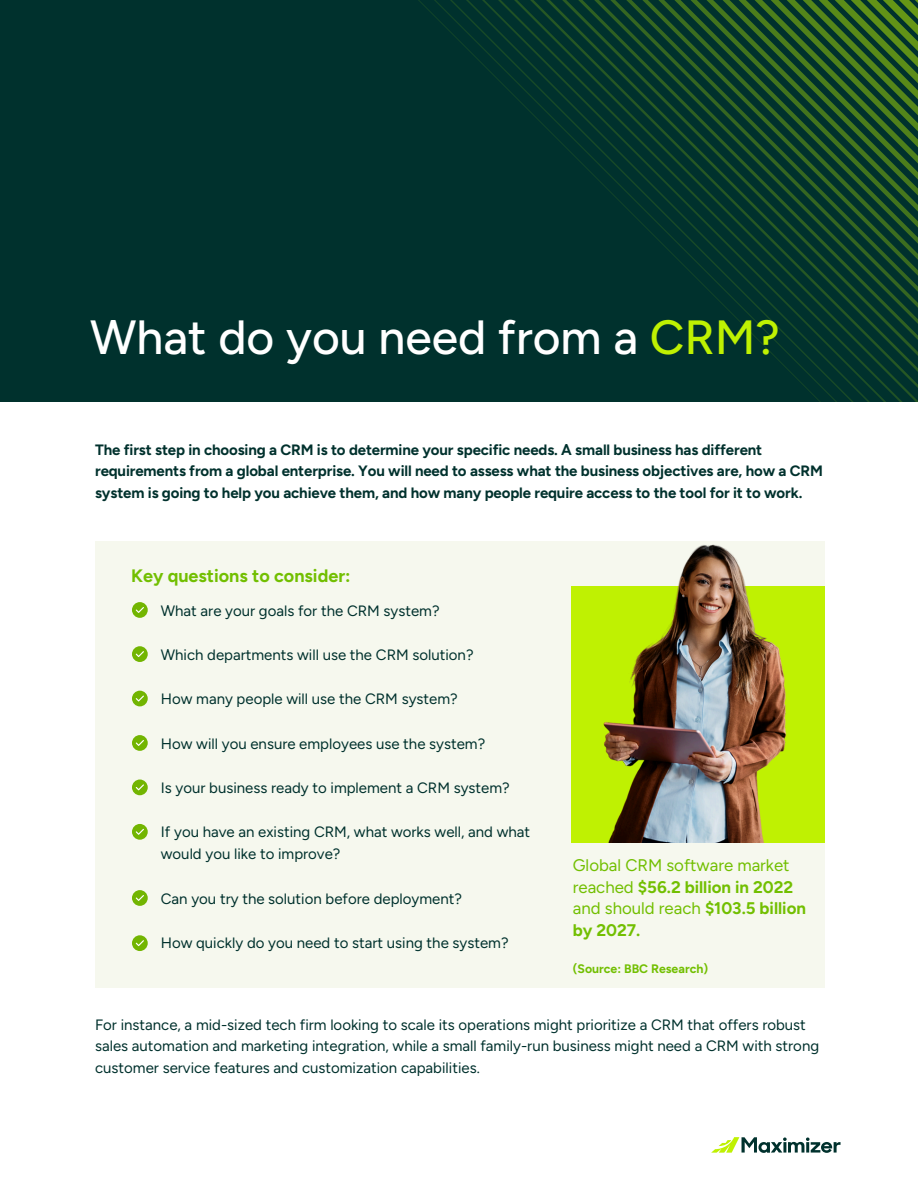
<style>
.page{position:relative;width:918px;height:1188px;background:#fff}
.page>*{position:absolute;margin:0;border:0;box-sizing:border-box;transform-origin:0 0}
.t1{font:500 48px "Figtree";color:#fff}
.t2{font:700 18px "Figtree";color:#72bf01}
.t3{font:16.8px/21.5px "Figtree";color:#72bf01}
.t4{font:15px/21.3px "Figtree";color:#00312d}
.t5{font:700 15px/21.8px "Figtree";letter-spacing:-.01em;color:#00312d}
.t6{font:700 12.3px "Figtree";color:#72bf01}
.s1{color:#bff102}
.s2{font-weight:700}
</style>
<div class="page">
<div style="left:0;top:0;width:917px;height:401px;background:#00312d"></div>
<svg style="left:892px;top:0;width:17px;height:401px"></svg>
<svg style="left:876px;top:0;width:16px;height:401px"></svg>
<svg style="left:860px;top:0;width:16px;height:401px"></svg>
<svg style="left:843px;top:0;width:17px;height:401px"></svg>
<svg style="left:827px;top:0;width:16px;height:401px"></svg>
<svg style="left:418px;top:0;width:409px;height:401px"></svg>
<div style="left:544px;top:541px;width:281px;height:446px;background:#f6f8ee"></div>
<div style="left:95px;top:541px;width:478px;height:446px;background:#f6f8ee"></div>
<div style="left:132px;top:602px;width:16px;height:16px;background:#72b501;border-radius:50%"></div>
<svg style="left:136px;top:607px;width:8px;height:6px"></svg>
<svg style="left:711px;top:1137px;width:130px;height:16px"></svg>
<div style="left:132px;top:646px;width:16px;height:16px;background:#72b501;border-radius:50%"></div>
<svg style="left:136px;top:651px;width:8px;height:6px"></svg>
<div style="left:132px;top:691px;width:16px;height:15px;background:#72b501;border-radius:50%"></div>
<svg style="left:136px;top:696px;width:8px;height:6px"></svg>
<div style="left:132px;top:735px;width:16px;height:16px;background:#72b501;border-radius:50%"></div>
<svg style="left:136px;top:740px;width:8px;height:6px"></svg>
<div style="left:132px;top:780px;width:16px;height:15px;background:#72b501;border-radius:50%"></div>
<svg style="left:136px;top:784px;width:8px;height:6px"></svg>
<div style="left:132px;top:824px;width:16px;height:16px;background:#72b501;border-radius:50%"></div>
<svg style="left:136px;top:829px;width:8px;height:6px"></svg>
<div style="left:132px;top:890px;width:16px;height:16px;background:#72b501;border-radius:50%"></div>
<svg style="left:136px;top:895px;width:8px;height:6px"></svg>
<div style="left:132px;top:935px;width:16px;height:16px;background:#72b501;border-radius:50%"></div>
<svg style="left:136px;top:940px;width:8px;height:6px"></svg>
<div style="left:571px;top:586px;width:254px;height:256px;background:#bff102"></div>
<img style="left:603px;top:544px;width:183px;height:298px">
<h1 class="t1" style="left:90px;top:308px;width:691px">What do you need from a <span class="s1">CRM?</span></h1>
<h4 class="t5" style="left:95px;top:438px;width:729px">The first step in choosing a CRM is to determine your specific needs. A small business has different requirements from a global enterprise. You will need to assess what the business objectives are, how a CRM system is going to help you achieve them, and how many people require access to the tool for it to work.</h4>
<p class="t2" style="left:131px;top:565px;width:221px">Key questions to consider:</p>
<h2 class="t4" style="left:161px;top:600px;width:280px">What are your goals for the CRM system?</h2>
<p class="t4" style="left:161px;top:644px;width:314px">Which departments will use the CRM solution?</p>
<p class="t4" style="left:161px;top:689px;width:298px">How many people will use the CRM system?</p>
<p class="t4" style="left:161px;top:733px;width:326px">How will you ensure employees use the system?</p>
<p class="t4" style="left:161px;top:777px;width:350px">Is your business ready to implement a CRM system?</p>
<p class="t4" style="left:161px;top:821px;width:371px;line-height:22.2px">If you have an existing CRM, what works well, and what would you like to improve?</p>
<p class="t4" style="left:161px;top:888px;width:303px">Can you try the solution before deployment?</p>
<p class="t4" style="left:161px;top:932px;width:349px">How quickly do you need to start using the system?</p>
<h5 class="t3" style="left:573px;top:855px;width:235px">Global CRM software market reached <span class="s2">$56.2 billion in 2022 </span>and should reach <span class="s2">$103.5 billion by 2027.</span></h5>
<h5 class="t6" style="left:573px;top:961px;width:137px">(Source: BBC Research)</h5>
<p class="t4" style="left:95px;top:1014px;width:726px">For instance, a mid-sized tech firm looking to scale its operations might prioritize a CRM that offers robust sales automation and marketing integration, while a small family-run business might need a CRM with strong customer service features and customization capabilities.</p>
</div>
